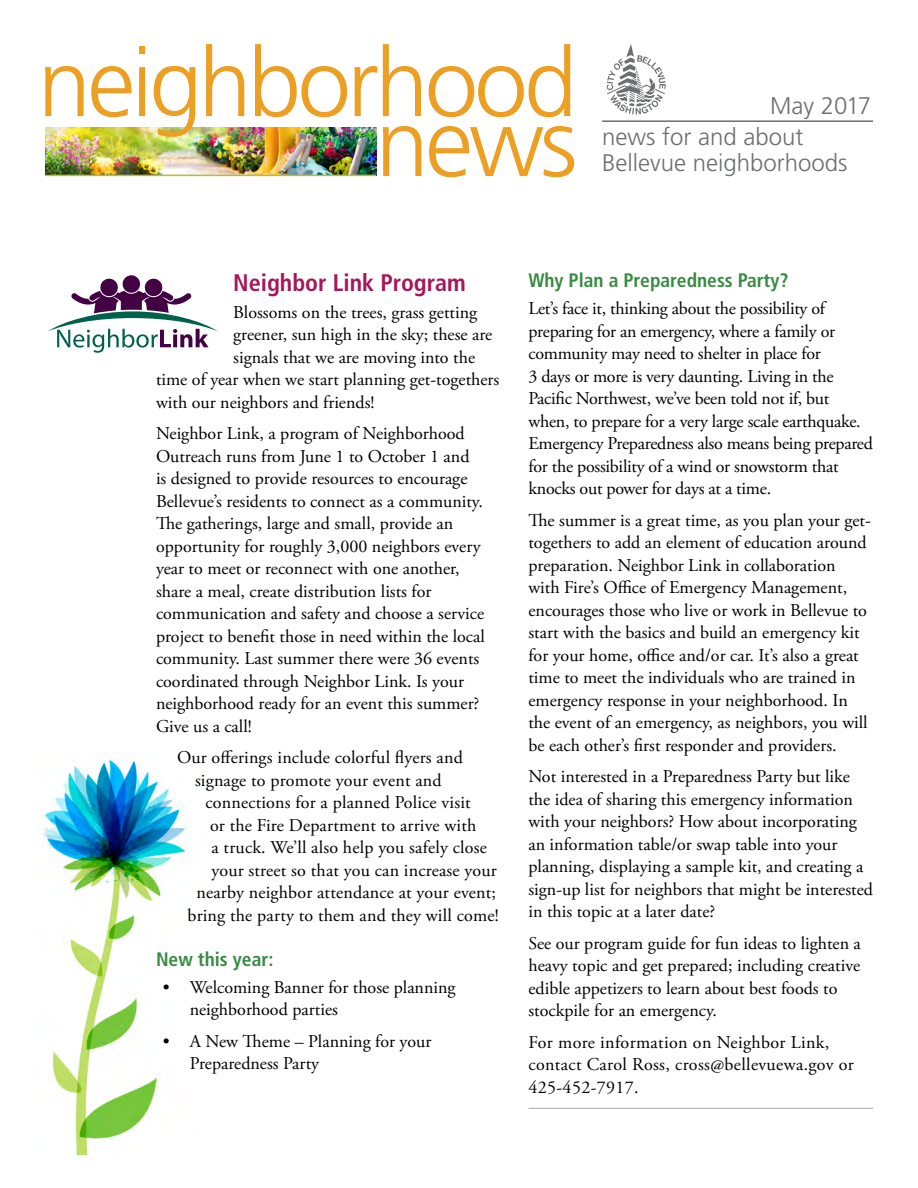
<style>
.page{position:relative;width:918px;height:1188px;background:#fff}
.page>*{position:absolute;margin:0;border:0;box-sizing:border-box;transform-origin:0 0}
.t1{font:300 24px/25.5px "Frutiger LT Std";color:#6d6e71}
.topic_headlines{font:700 condensed 24px "Frutiger LT Std";color:#a5175a}
.subhead{font:700 condensed 19.5px "Frutiger LT Std";color:#388b42}
.Paragraph_text{font:18px/22.5px "Adobe Garamond Pro";color:#000}
.Paragraph_text-2{font:18px/22.5px "Adobe Garamond Pro";letter-spacing:.02em;color:#000}
</style>
<div class="page">
<img style="left:45px;top:137px;width:331px;height:38px">
<img style="left:42px;top:752px;width:146px;height:402px">
<svg style="left:383px;top:127px;width:191px;height:50px"></svg>
<svg style="left:45px;top:44px;width:525px;height:93px"></svg>
<hr style="left:602px;top:120px;width:271px;height:2px;background:#6d6e71">
<svg style="left:607px;top:44px;width:59px;height:71px"></svg>
<hr style="left:45px;top:175px;width:331px;height:1px;background:#b7bf34">
<svg style="left:48px;top:275px;width:169px;height:78px"></svg>
<hr style="left:528px;top:1108px;width:345px;height:1px;background:#000">
<p class="t1" style="left:770px;top:94px;width:103px">May 2017</p>
<p class="t1" style="left:602px;top:125px;width:247px">news for and about<br>Bellevue neighborhoods</p>
<p class="topic_headlines" style="left:233px;top:268px;width:234px">Neighbor Link Program</p>
<p class="Paragraph_text" style="left:233px;top:301px;width:245px">Blossoms on the trees, grass getting</p>
<p class="Paragraph_text" style="left:233px;top:324px;width:261px">greener, sun high in the sky; these are</p>
<p class="Paragraph_text" style="left:233px;top:346px;width:243px">signals that we are moving into the</p>
<p class="Paragraph_text" style="left:156px;top:369px;width:345px">time of year when we start planning get-togethers</p>
<p class="Paragraph_text" style="left:156px;top:391px;width:220px">with our neighbors and friends!</p>
<p class="Paragraph_text" style="left:156px;top:423px;width:330px">Neighbor Link, a program of Neighborhood Outreach runs from June 1 to October 1 and<br>is designed to provide resources to encourage Bellevue’s residents to connect as a community.<br>The gatherings, large and small, provide an opportunity for roughly 3,000 neighbors every year to meet or reconnect with one another, share a meal, create distribution lists for communication and safety and choose a service project to benefit those in need within the local community. Last summer there were 36 events coordinated through Neighbor Link. Is your neighborhood ready for an event this summer?<br>Give us a call!</p>
<p class="Paragraph_text" style="left:177px;top:747px;width:287px">Our offerings include colorful flyers and</p>
<p class="Paragraph_text" style="left:195px;top:769px;width:248px">signage to promote your event and</p>
<p class="Paragraph_text" style="left:206px;top:792px;width:267px">connections for a planned Police visit</p>
<p class="Paragraph_text" style="left:210px;top:814px;width:268px">or the Fire Department to arrive with</p>
<p class="Paragraph_text" style="left:212px;top:837px;width:277px">a truck. We’ll also help you safely close</p>
<p class="Paragraph_text" style="left:212px;top:859px;width:287px">your street so that you can increase your</p>
<p class="Paragraph_text" style="left:196px;top:882px;width:301px">nearby neighbor attendance at your event;</p>
<p class="Paragraph_text" style="left:188px;top:904px;width:313px">bring the party to them and they will come!</p>
<p class="subhead" style="left:156px;top:947px;width:119px">New this year:</p>
<p class="Paragraph_text" style="left:190px;top:976px;width:267px;text-indent:-27px">• Welcoming Banner for those planning neighborhood parties</p>
<p class="Paragraph_text" style="left:190px;top:1030px;width:243px;text-indent:-27px">• A New Theme – Planning for your<br>Preparedness Party</p>
<p class="subhead" style="left:528px;top:269px;width:262px">Why Plan a Preparedness Party?</p>
<p class="Paragraph_text" style="left:528px;top:298px;width:346px">Let’s face it, thinking about the possibility of preparing for an emergency, where a family or community may need to shelter in place for<br>3 days or more is very daunting. Living in the Pacific Northwest, we’ve been told not if, but when, to prepare for a very large scale earthquake.<br>Emergency Preparedness also means being prepared for the possibility of a wind or snowstorm that knocks out power for days at a time.</p>
<p class="Paragraph_text" style="left:528px;top:509px;width:344px">The summer is a great time, as you plan your get&shy;togethers to add an element of education around preparation. Neighbor Link in collaboration with Fire’s Office of Emergency Management, encourages those who live or work in Bellevue to start with the basics and build an emergency kit for your home, office and/or car. It’s also a great time to meet the individuals who are trained in emergency response in your neighborhood. In the event of an emergency, as neighbors, you will be each other’s first responder and providers.</p>
<p class="Paragraph_text" style="left:528px;top:766px;width:346px">Not interested in a Preparedness Party but like the idea of sharing this emergency information with your neighbors? How about incorporating an information table/or swap table into your planning, displaying a sample kit, and creating a sign-up list for neighbors that might be interested in this topic at a later date?</p>
<p class="Paragraph_text" style="left:528px;top:932px;width:334px">See our program guide for fun ideas to lighten a heavy topic and get prepared; including creative edible appetizers to learn about best foods to stockpile for an emergency.</p>
<p class="Paragraph_text-2" style="left:528px;top:1031px;width:327px">For more information on Neighbor Link, contact Carol Ross, cross@bellevuewa.gov or<br>425-452-7917.</p>
</div>
